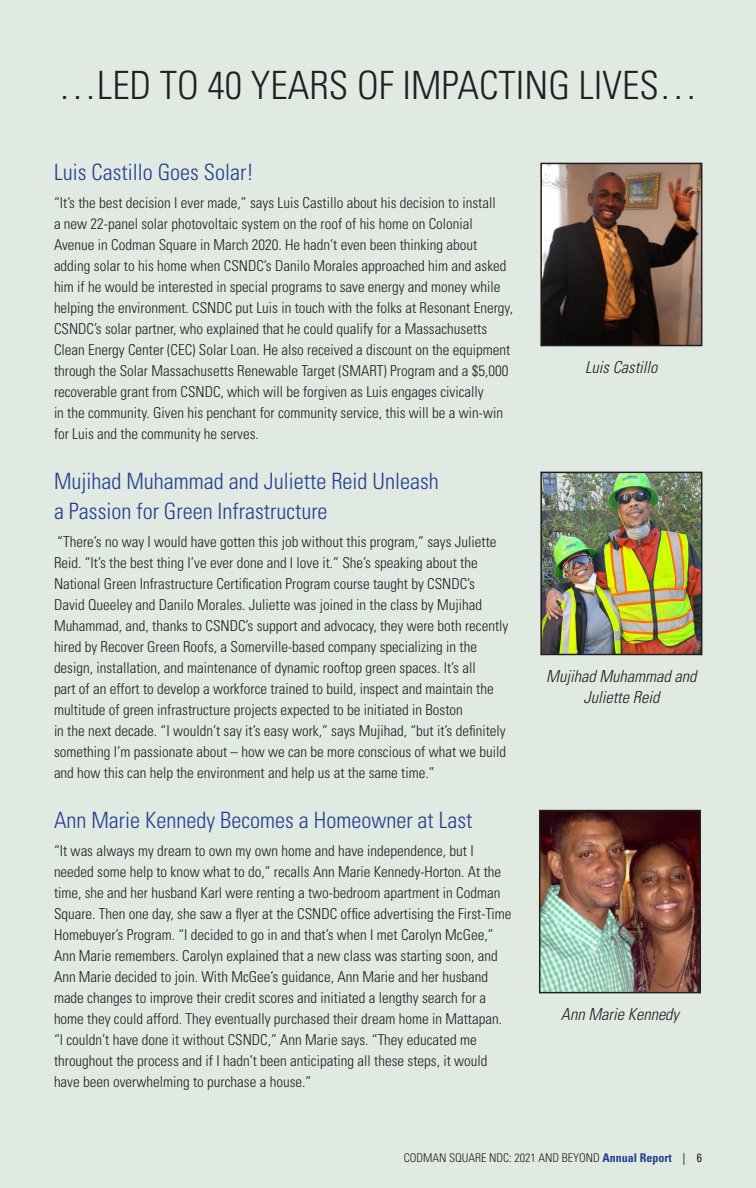
<style>
.page{position:relative;width:756px;height:1188px;background:#e1e9e3}
.page>*{position:absolute;margin:0;border:0;box-sizing:border-box;transform-origin:0 0}
.t1{font:300 condensed 39px "Univers";color:#231f20}
.t2{font:300 condensed 22.5px/30px "Univers";color:#253f8e}
.t3{font:italic 300 condensed 16.5px/21px "Univers";color:#231f20;text-align:center}
.t4{font:300 condensed 15px/21px "Univers";color:#231f20}
.t5{font:300 condensed 12px "Univers";color:#231f20}
.s1{font-weight:700;color:#253f8e}
.s2{font-family:"Minion Pro";font-weight:400;font-stretch:normal}
.s3{font-weight:400}
</style>
<div class="page">
<img style="left:543px;top:166px;width:156px;height:177px">
<div style="left:540px;top:163px;width:162px;height:183px;border:2px solid #231f20"></div>
<img style="left:542px;top:813px;width:156px;height:177px">
<div style="left:539px;top:810px;width:162px;height:183px;border:2px solid #231f20"></div>
<img style="left:543px;top:475px;width:156px;height:177px">
<div style="left:540px;top:472px;width:162px;height:183px;border:2px solid #231f20"></div>
<p class="t1" style="left:58px;top:62px;width:641px">…LED TO 40 YEARS OF IMPACTING LIVES…</p>
<p class="t2" style="left:54px;top:157px;width:201px">Luis Castillo Goes Solar!</p>
<p class="t4" style="left:54px;top:192px;width:461px">“It’s the best decision I ever made,” says Luis Castillo about his decision to install<br>a new 22-panel solar photovoltaic system on the roof of his home on Colonial Avenue in Codman Square in March 2020. He hadn’t even been thinking about adding solar to his home when CSNDC’s Danilo Morales approached him and asked him if he would be interested in special programs to save energy and money while helping the environment. CSNDC put Luis in touch with the folks at Resonant Energy, CSNDC’s solar partner, who explained that he could qualify for a Massachusetts Clean Energy Center (CEC) Solar Loan. He also received a discount on the equipment through the Solar Massachusetts Renewable Target (SMART) Program and a $5,000 recoverable grant from CSNDC, which will be forgiven as Luis engages civically<br>in the community. Given his penchant for community service, this will be a win-win for Luis and the community he serves.</p>
<p class="t2" style="left:54px;top:466px;width:386px">Mujihad Muhammad and Juliette Reid Unleash a Passion for Green Infrastructure</p>
<p class="t4" style="left:54px;top:531px;width:456px">“There’s no way I would have gotten this job without this program,” says Juliette Reid. “It’s the best thing I’ve ever done and I love it.” She’s speaking about the National Green Infrastructure Certification Program course taught by CSNDC’s David Queeley and Danilo Morales. Juliette was joined in the class by Mujihad Muhammad, and, thanks to CSNDC’s support and advocacy, they were both recently hired by Recover Green Roofs, a Somerville-based company specializing in the design, installation, and maintenance of dynamic rooftop green spaces. It’s all<br>part of an effort to develop a workforce trained to build, inspect and maintain the multitude of green infrastructure projects expected to be initiated in Boston<br>in the next decade. “I wouldn’t say it’s easy work,” says Mujihad, “but it’s definitely something I’m passionate about – how we can be more conscious of what we build and how this can help the environment and help us at the same time.”</p>
<p class="t2" style="left:54px;top:805px;width:420px">Ann Marie Kennedy Becomes a Homeowner at Last</p>
<p class="t4" style="left:54px;top:840px;width:459px">“It was always my dream to own my own home and have independence, but I needed some help to know what to do,” recalls Ann Marie Kennedy-Horton. At the time, she and her husband Karl were renting a two-bedroom apartment in Codman Square. Then one day, she saw a flyer at the CSNDC office advertising the First-Time Homebuyer’s Program. “I decided to go in and that’s when I met Carolyn McGee,” Ann Marie remembers. Carolyn explained that a new class was starting soon, and Ann Marie decided to join. With McGee’s guidance, Ann Marie and her husband made changes to improve their credit scores and initiated a lengthy search for a home they could afford. They eventually purchased their dream home in Mattapan. “I couldn’t have done it without CSNDC,” Ann Marie says. “They educated me throughout the process and if I hadn’t been anticipating all these steps, it would have been overwhelming to purchase a house.”</p>
<p class="t3" style="left:585px;top:356px;width:74px">Luis Castillo</p>
<p class="t3" style="left:546px;top:666px;width:152px">Mujihad Muhammad and<br>Juliette Reid</p>
<p class="t3" style="left:561px;top:1004px;width:120px">Ann Marie Kennedy</p>
<p class="t5" style="left:404px;top:1151px;width:300px">CODMAN SQUARE NDC: 2021 AND BEYOND <span class="s1">Annual Report</span> <span class="s2">|</span> <span class="s3">6</span></p>
</div>
